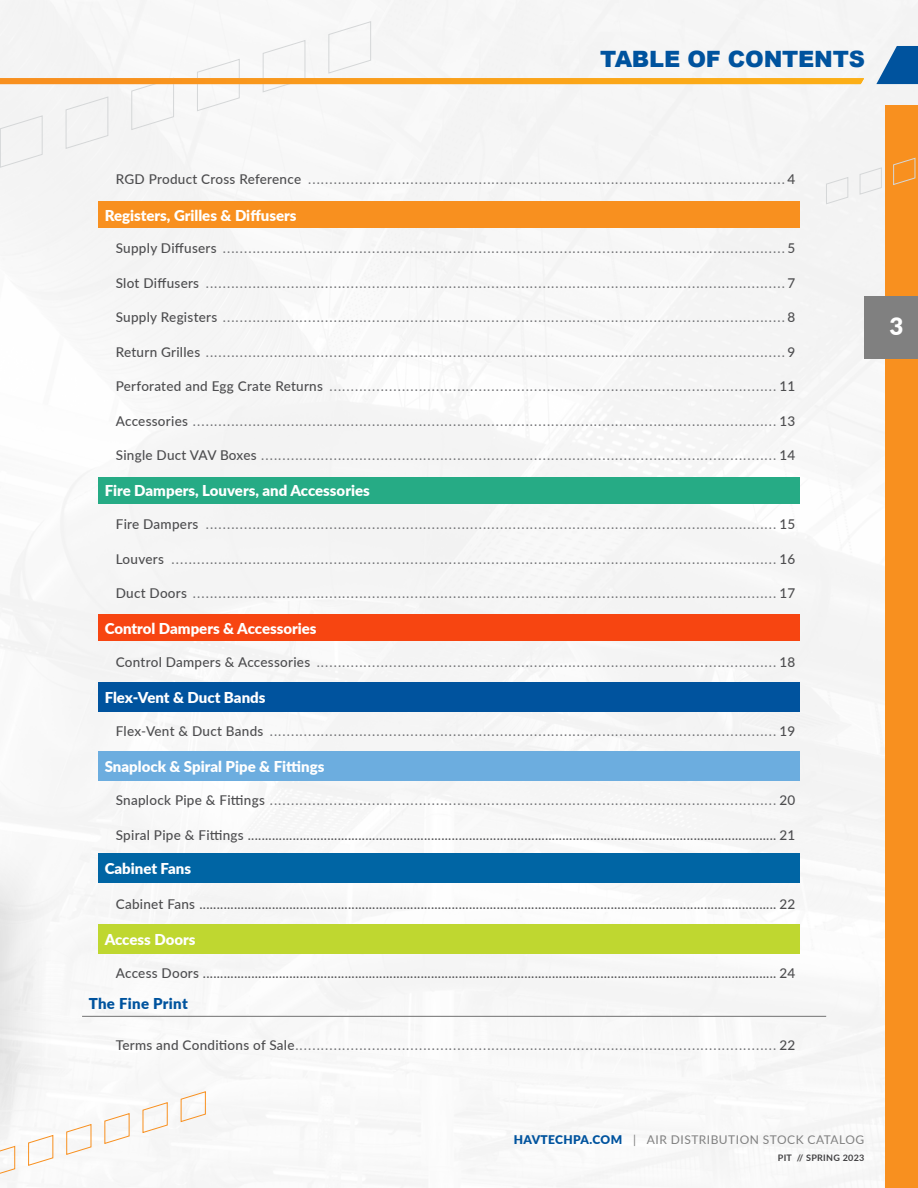
<style>
.page{position:relative;width:918px;height:1188px;background:#fff}
.page>*{position:absolute;margin:0;border:0;box-sizing:border-box;transform-origin:0 0}
.t1{font:900 24px "Lato";color:#fff}
.t2{font:900 22.5px "Arial";letter-spacing:-.01em;color:#00539e}
.t3{font:900 15px "Lato";color:#fff}
.t4{font:900 15px "Lato";letter-spacing:.02em;color:#00539e}
.t5{font:13.5px "Lato";color:#6d6e71}
.t6{font:500 13.5px "Lato";letter-spacing:.02em;color:#4d4d4f}
.t7{font:12px "Lato";letter-spacing:.04em;color:#808080}
.t8{font:700 9px "Lato";letter-spacing:.03em;color:#414042}
.s1{font-weight:500;color:#4d4d4f}
.s2{font-weight:900;color:#00539e}
</style>
<div class="page">
<img style="left:0;top:0;width:918px;height:1188px">
<div style="left:886px;top:106px;width:32px;height:1082px;background:#f8901f"></div>
<div style="left:864px;top:296px;width:54px;height:63px;background:#808080"></div>
<svg style="left:0;top:1170px;width:15px;height:7px"></svg>
<svg style="left:67px;top:1124px;width:25px;height:31px"></svg>
<svg style="left:143px;top:1102px;width:25px;height:31px"></svg>
<svg style="left:104px;top:1113px;width:26px;height:31px"></svg>
<svg style="left:181px;top:1091px;width:25px;height:31px"></svg>
<hr style="left:82px;top:1016px;width:744px;height:1px;background:#808080">
<div style="left:98px;top:751px;width:701px;height:29px;background:#6caddf"></div>
<div style="left:98px;top:853px;width:701px;height:29px;background:#0065a4"></div>
<div style="left:98px;top:924px;width:701px;height:30px;background:#bfd730"></div>
<div style="left:98px;top:201px;width:701px;height:27px;background:#f8901f"></div>
<div style="left:98px;top:477px;width:701px;height:27px;background:#26ab85"></div>
<svg style="left:0;top:21px;width:918px;height:183px"></svg>
<div style="left:0;top:820px;width:67px;height:350px;background:#000;opacity:.15"></div>
<hr style="left:0;top:874px;width:1px;height:228px;background:#fff">
<div style="left:98px;top:682px;width:701px;height:29px;background:#00539e"></div>
<div style="left:98px;top:614px;width:701px;height:27px;background:#f74511"></div>
<h2 class="t2" style="left:600px;top:43px;width:266px">TABLE OF CONTENTS</h2>
<p class="t5" style="left:116px;top:169px;width:681px"><span class="s1">RGD Product Cross Reference</span> ................................................................................................................ <span class="s1">4</span></p>
<p class="t3" style="left:105px;top:204px;width:193px">Registers, Grilles &amp; Diffusers</p>
<p class="t5" style="left:116px;top:238px;width:681px"><span class="s1">Supply Diffusers</span> .................................................................................................................................... <span class="s1">5</span></p>
<p class="t5" style="left:116px;top:273px;width:681px"><span class="s1">Slot Diffusers</span> ........................................................................................................................................ <span class="s1">7</span></p>
<p class="t5" style="left:116px;top:308px;width:681px"><span class="s1">Supply Registers</span> .................................................................................................................................... <span class="s1">8</span></p>
<p class="t5" style="left:116px;top:342px;width:681px"><span class="s1">Return Grilles</span> ........................................................................................................................................ <span class="s1">9</span></p>
<p class="t5" style="left:116px;top:377px;width:681px"><span class="s1">Perforated and Egg Crate Returns</span> ......................................................................................................... <span class="s1">11</span></p>
<p class="t5" style="left:116px;top:411px;width:681px"><span class="s1">Accessories</span> ......................................................................................................................................... <span class="s1">13</span></p>
<p class="t5" style="left:116px;top:446px;width:681px"><span class="s1">Single Duct VAV Boxes</span> ......................................................................................................................... <span class="s1">14</span></p>
<p class="t3" style="left:105px;top:479px;width:267px">Fire Dampers, Louvers, and Accessories</p>
<p class="t5" style="left:116px;top:515px;width:681px"><span class="s1">Fire Dampers</span> ...................................................................................................................................... <span class="s1">15</span></p>
<p class="t5" style="left:116px;top:549px;width:681px"><span class="s1">Louvers</span> .............................................................................................................................................. <span class="s1">16</span></p>
<p class="t5" style="left:116px;top:584px;width:681px"><span class="s1">Duct Doors</span> ......................................................................................................................................... <span class="s1">17</span></p>
<p class="t3" style="left:105px;top:617px;width:213px">Control Dampers &amp; Accessories</p>
<p class="t5" style="left:116px;top:653px;width:681px"><span class="s1">Control Dampers &amp; Accessories</span> ............................................................................................................ <span class="s1">18</span></p>
<p class="t3" style="left:105px;top:686px;width:162px">Flex-Vent &amp; Duct Bands</p>
<p class="t5" style="left:116px;top:722px;width:681px"><span class="s1">Flex-Vent &amp; Duct Bands</span> ....................................................................................................................... <span class="s1">19</span></p>
<p class="t3" style="left:105px;top:755px;width:221px">Snaplock &amp; Spiral Pipe &amp; Fittings</p>
<p class="t5" style="left:116px;top:791px;width:681px"><span class="s1">Snaplock Pipe &amp; Fittings</span> ....................................................................................................................... <span class="s1">20</span></p>
<p class="t6" style="left:116px;top:825px;width:681px">Spiral Pipe &amp; Fittings ......................................................................................................................................................... 21</p>
<p class="t3" style="left:105px;top:857px;width:88px">Cabinet Fans</p>
<p class="t6" style="left:116px;top:894px;width:681px">Cabinet Fans ....................................................................................................................................................................... 22</p>
<p class="t3" style="left:105px;top:928px;width:92px">Access Doors</p>
<p class="t6" style="left:116px;top:963px;width:681px">Access Doors ...................................................................................................................................................................... 24</p>
<p class="t4" style="left:89px;top:992px;width:100px">The Fine Print</p>
<p class="t5" style="left:116px;top:1036px;width:681px"><span class="s1">Terms and Conditions of Sale</span>................................................................................................................. <span class="s1">22</span></p>
<h1 class="t1" style="left:889px;top:308px;width:15px">3</h1>
<p class="t7" style="left:514px;top:1131px;width:352px"><span class="s2">HAVTECHPA.COM</span> | AIR DISTRIBUTION STOCK CATALOG</p>
<p class="t8" style="left:778px;top:1151px;width:88px">PIT // SPRING 2023</p>
</div>
